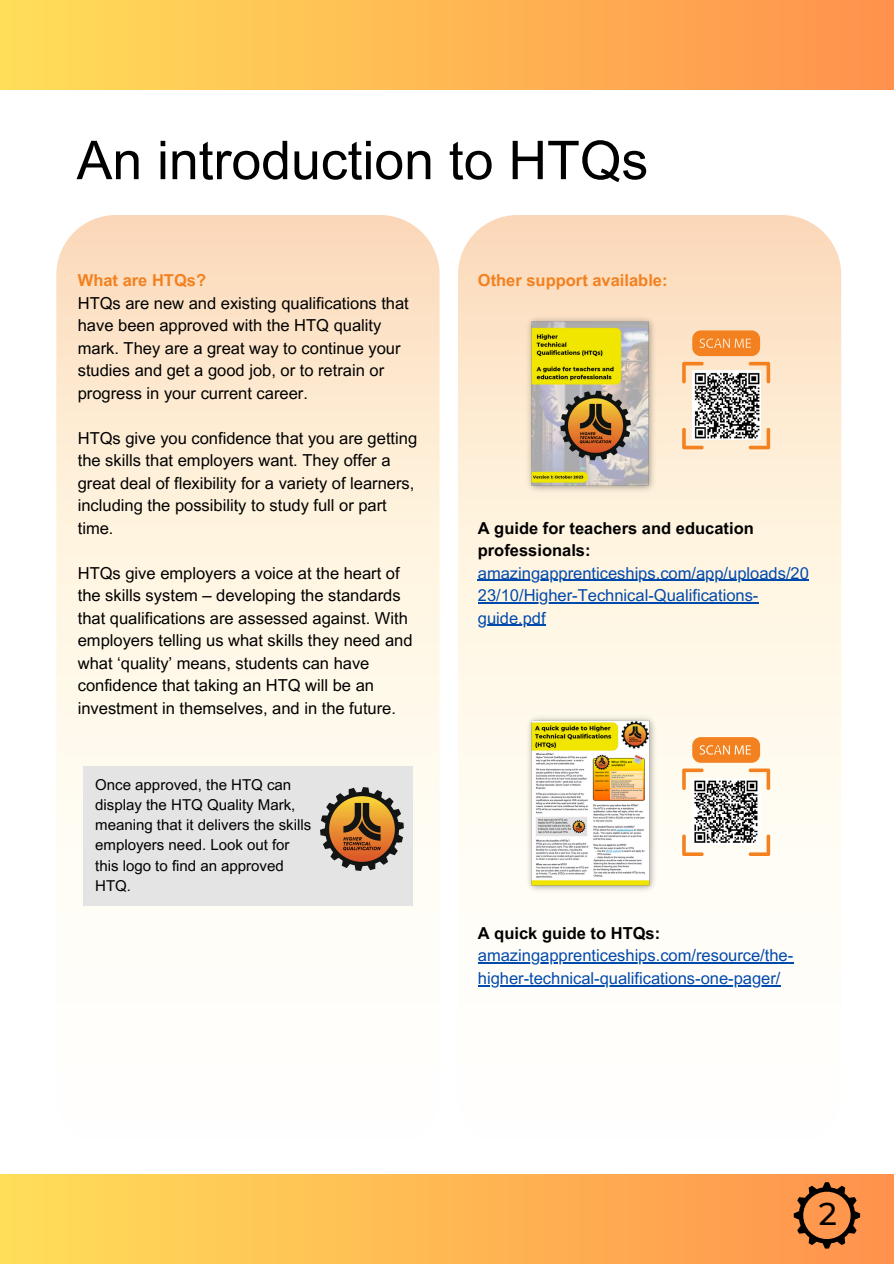
<style>
.page{position:relative;width:894px;height:1264px;background:#fff}
.page>*{position:absolute;margin:0;border:0;box-sizing:border-box;transform-origin:0 0}
.t1{font:53.55px "Arial MT Pro";color:#000}
.t2{font:500 31.5px "Montserrat";color:#000}
.t3{font:16.5px/22.5px "Arial MT Pro";color:#000}
.t4{font:16.5px "Arial MT Pro";color:#004aad}
.t5{font:700 16.5px/22.5px "Arial MT Pro";color:#000}
.t6{font:700 16.5px "Arial MT Pro";color:#f38120}
.t7{font:15px/20.2px "Arial MT Pro";color:#000}
</style>
<div class="page">
<div style="left:0;top:1174px;width:893px;height:89px;background:linear-gradient(to right,#ffde59,#ff924d)"></div>
<div style="left:0;top:0;width:893px;height:89px;background:linear-gradient(to right,#ffde59,#ff924d)"></div>
<svg style="left:793px;top:1182px;width:66px;height:66px;background:#be703a"></svg>
<div style="left:458px;top:215px;width:383px;height:938px;background:linear-gradient(to bottom,#fce2c3,#fff);border-radius:60px"></div>
<hr style="left:477px;top:579px;width:331px;height:2px;background:#004aad">
<hr style="left:477px;top:602px;width:281px;height:1px;background:#004aad">
<hr style="left:477px;top:624px;width:68px;height:2px;background:#004aad">
<hr style="left:477px;top:962px;width:316px;height:1px;background:#004aad">
<hr style="left:477px;top:984px;width:303px;height:2px;background:#004aad">
<img style="left:523px;top:312px;width:136px;height:185px">
<img style="left:523px;top:711px;width:137px;height:185px">
<img style="left:692px;top:370px;width:68px;height:69px">
<img style="left:692px;top:778px;width:68px;height:66px">
<div style="left:56px;top:215px;width:383px;height:938px;background:linear-gradient(to bottom,#fde3c3,#fff);border-radius:60px"></div>
<div style="left:83px;top:766px;width:329px;height:139px;background:#e4e4e4"></div>
<img style="left:320px;top:787px;width:83px;height:83px">
<svg style="left:747px;top:362px;width:22px;height:22px"></svg>
<svg style="left:682px;top:362px;width:22px;height:22px"></svg>
<svg style="left:747px;top:427px;width:22px;height:22px"></svg>
<svg style="left:682px;top:427px;width:22px;height:22px"></svg>
<svg style="left:692px;top:330px;width:67px;height:26px;background:#f48e36"></svg>
<svg style="left:747px;top:768px;width:22px;height:22px"></svg>
<svg style="left:682px;top:768px;width:22px;height:22px"></svg>
<svg style="left:747px;top:834px;width:22px;height:22px"></svg>
<svg style="left:682px;top:834px;width:22px;height:22px"></svg>
<svg style="left:692px;top:737px;width:67px;height:25px;background:#f48f38"></svg>
<p class="t1" style="left:77px;top:140px;width:573px">An introduction to HTQs</p>
<p class="t6" style="left:78px;top:274px;width:130px">What are HTQs?</p>
<p class="t3" style="left:78px;top:293px;width:332px">HTQs are new and existing qualifications that have been approved with the HTQ quality mark. They are a great way to continue your studies and get a good job, or to retrain or progress in your current career.</p>
<p class="t3" style="left:78px;top:428px;width:341px">HTQs give you confidence that you are getting the skills that employers want. They offer a great deal of flexibility for a variety of learners, including the possibility to study full or part time.</p>
<p class="t3" style="left:78px;top:563px;width:336px">HTQs give employers a voice at the heart of the skills system – developing the standards that qualifications are assessed against. With employers telling us what skills they need and what ‘quality’ means, students can have confidence that taking an HTQ will be an investment in themselves, and in the future.</p>
<p class="t7" style="left:95px;top:776px;width:217px">Once approved, the HTQ can display the HTQ Quality Mark, meaning that it delivers the skills employers need. Look out for this logo to find an approved<br>HTQ.</p>
<h1 class="t6" style="left:477px;top:274px;width:191px">Other support available:</h1>
<p class="t5" style="left:477px;top:518px;width:277px">A guide for teachers and education professionals:</p>
<p class="t4" style="left:477px;top:566px;width:332px">amazingapprenticeships.com/app/uploads/20</p>
<p class="t4" style="left:477px;top:589px;width:282px">23/10/Higher-Technical-Qualifications-</p>
<p class="t4" style="left:477px;top:611px;width:69px">guide.pdf</p>
<p class="t5" style="left:477px;top:923px;width:184px">A quick guide to HTQs:</p>
<p class="t4" style="left:477px;top:949px;width:317px">amazingapprenticeships.com/resource/the-</p>
<p class="t4" style="left:477px;top:971px;width:304px">higher-technical-qualifications-one-pager/</p>
<p class="t2" style="left:818px;top:1194px;width:20px">2</p>
</div>
